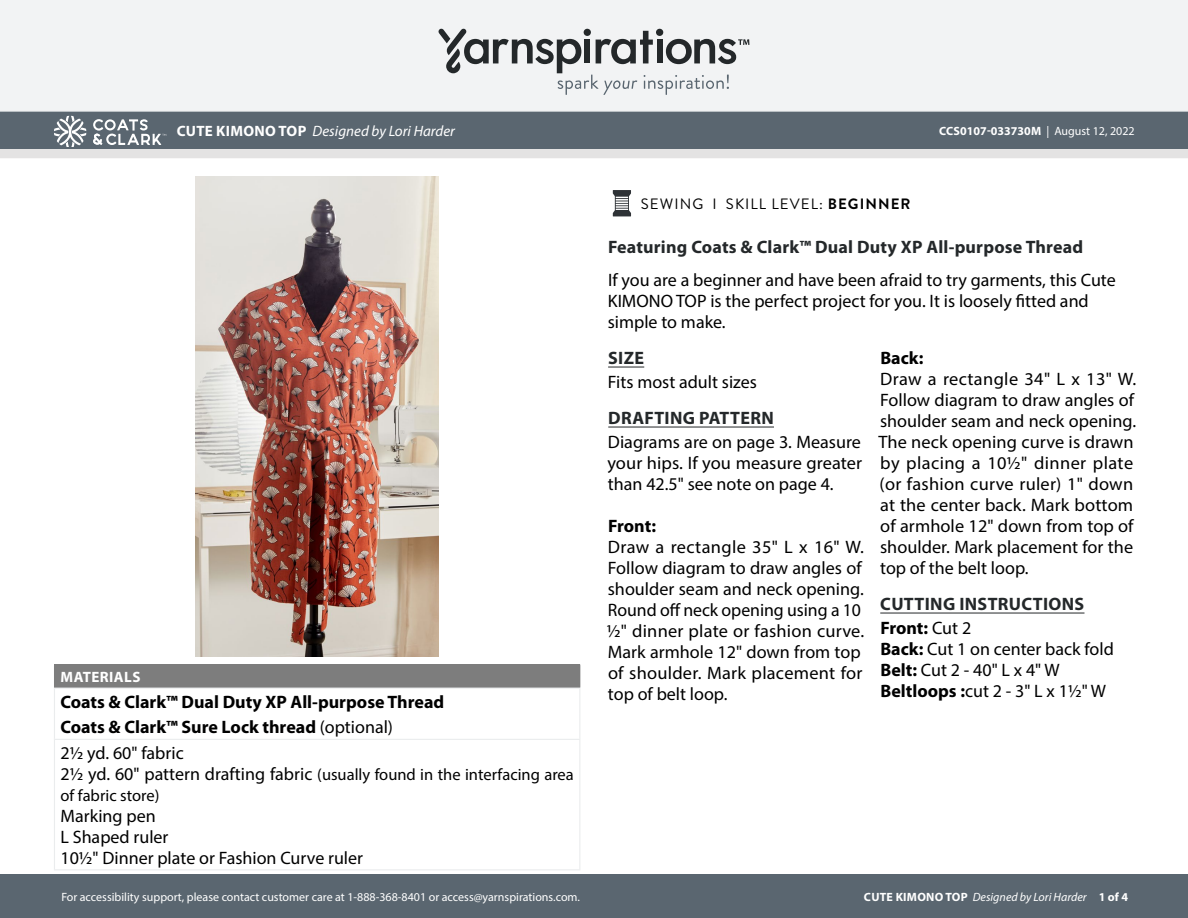
<style>
.page{position:relative;width:1188px;height:918px;background:#fff}
.page>*{position:absolute;margin:0;border:0;box-sizing:border-box;transform-origin:0 0}
.Body_-__With_auto_st{font:18px/21px "Myriad Pro";color:#000}
.Romance_Copy{font:18px/21px "Myriad Pro";color:#000}
.Materials_-_Brand{font:700 18px "Myriad Pro";color:#000}
.Material_-__Colors_i{font:18px "Myriad Pro";color:#000}
.Featuring{font:700 18px "Myriad Pro";letter-spacing:.01em;color:#24282a}
.Body_-_HEADERS_-_Und{font:700 18px "Myriad Pro";letter-spacing:.02em;color:#24282a}
.Body_-__With_auto_st-2{font:700 18px "Myriad Pro";letter-spacing:-.005em;color:#000}
.Material_-__Colors_i-2{font:16.5px/21px "Myriad Pro";color:#000}
.t1{font:italic 15px "Myriad Pro";color:#fff}
.Type_of_pattern___Sk{font:15px "Brandon Grotesque";letter-spacing:.07em;color:#000}
.Materials_-__Header{font:700 15px "Myriad Pro";letter-spacing:.03em;color:#fff}
.t2{font:12px "Myriad Pro";color:#fff}
.t3{font:italic 12px "Myriad Pro";color:#fff}
.t4{font:700 12px "Myriad Pro";color:#fff}
.s1{font-weight:700;font-style:normal}
.s2{font-weight:400}
.s3{font-size:18px}
.s4{font-weight:700}
</style>
<div class="page">
<div style="left:0;top:875px;width:1188px;height:43px;background:#5a6670"></div>
<div style="left:0;top:111px;width:1188px;height:38px;background:#5a6670"></div>
<div style="left:0;top:0;width:1188px;height:112px;background:#f2f3f4"></div>
<svg style="left:438px;top:29px;width:311px;height:66px"></svg>
<svg style="left:0;top:116px;width:1188px;height:42px"></svg>
<img style="left:196px;top:177px;width:243px;height:480px">
<hr style="left:608px;top:367px;width:36px;height:1px;background:#24282a">
<hr style="left:608px;top:427px;width:166px;height:1px;background:#24282a">
<hr style="left:880px;top:613px;width:204px;height:1px;background:#24282a">
<svg style="left:613px;top:190px;width:18px;height:26px"></svg>
<div style="left:54px;top:665px;width:526px;height:23px;background:#7d7d7d"></div>
<hr style="left:54px;top:664px;width:526px;height:1px;background:#7d7d7d">
<hr style="left:54px;top:688px;width:526px;height:1px;background:#eaeced">
<svg style="left:54px;top:687px;width:1px;height:52px"></svg>
<svg style="left:579px;top:687px;width:1px;height:52px"></svg>
<hr style="left:54px;top:740px;width:1px;height:129px;background:#eaeced">
<hr style="left:54px;top:869px;width:526px;height:1px;background:#eaeced">
<hr style="left:579px;top:740px;width:1px;height:129px;background:#eaeced">
<hr style="left:54px;top:739px;width:526px;height:1px;background:#eaeced">
<p class="t1" style="left:177px;top:122px;width:280px"><span class="s1">CUTE KIMONO TOP</span> Designed by Lori Harder</p>
<p class="t4" style="left:939px;top:123px;width:197px">CCS0107-033730M <span class="s2">| August 12, 2022</span></p>
<p class="Materials_-__Header" style="left:61px;top:667px;width:81px">MATERIALS</p>
<p class="Materials_-_Brand" style="left:60px;top:690px;width:385px">Coats &amp; Clark™ Dual Duty XP All-purpose Thread</p>
<p class="Materials_-_Brand" style="left:60px;top:716px;width:334px">Coats &amp; Clark™ Sure Lock thread <span class="s2">(optional)</span></p>
<p class="Material_-__Colors_i" style="left:60px;top:742px;width:125px">2½ yd. 60" fabric</p>
<p class="Material_-__Colors_i-2" style="left:60px;top:764px;width:515px"><span class="s3">2½ yd. 60" pattern drafting fabric</span> (usually found in the interfacing area of fabric store)</p>
<p class="Material_-__Colors_i" style="left:60px;top:805px;width:97px">Marking pen</p>
<p class="Material_-__Colors_i" style="left:60px;top:826px;width:110px">L Shaped ruler</p>
<p class="Material_-__Colors_i" style="left:60px;top:847px;width:304px">10½" Dinner plate or Fashion Curve ruler</p>
<p class="Type_of_pattern___Sk" style="left:641px;top:193px;width:271px">SEWING I SKILL LEVEL: <span class="s4">BEGINNER</span></p>
<p class="Featuring" style="left:608px;top:235px;width:477px">Featuring Coats &amp; Clark™ Dual Duty XP All-purpose Thread</p>
<p class="Romance_Copy" style="left:608px;top:269px;width:510px">If you are a beginner and have been afraid to try garments, this Cute<br>KIMONO TOP is the perfect project for you. It is loosely fitted and simple to make.</p>
<p class="Body_-_HEADERS_-_Und" style="left:608px;top:346px;width:37px">SIZE</p>
<p class="Body_-__With_auto_st" style="left:608px;top:371px;width:151px">Fits most adult sizes</p>
<p class="Body_-_HEADERS_-_Und" style="left:608px;top:406px;width:167px">DRAFTING PATTERN</p>
<p class="Body_-__With_auto_st" style="left:607px;top:431px;width:256px;text-align:justify">Diagrams are on page 3. Measure your hips. If you measure greater than 42.5" see note on page 4.</p>
<p class="Body_-__With_auto_st-2" style="left:608px;top:514px;width:49px">Front:</p>
<p class="Body_-__With_auto_st" style="left:607px;top:536px;width:259px">Draw a rectangle 35" L x 16" W.<br>Follow diagram to draw angles of shoulder seam and neck opening.<br>Round off neck opening using a 10 ½" dinner plate or fashion curve.<br>Mark armhole 12" down from top of shoulder. Mark placement for top of belt loop.</p>
<p class="Body_-__With_auto_st-2" style="left:880px;top:346px;width:45px">Back:</p>
<p class="Body_-__With_auto_st" style="left:878px;top:368px;width:259px">Draw a rectangle 34" L x 13" W.<br>Follow diagram to draw angles of shoulder seam and neck opening.<br>The neck opening curve is drawn by placing a 10½" dinner plate (or fashion curve ruler) 1" down at the center back. Mark bottom of armhole 12" down from top of shoulder. Mark placement for the top of the belt loop.</p>
<p class="Body_-_HEADERS_-_Und" style="left:880px;top:592px;width:206px">CUTTING INSTRUCTIONS</p>
<p class="Body_-__With_auto_st-2" style="left:880px;top:616px;width:92px">Front: <span class="s2">Cut 2</span></p>
<p class="Body_-__With_auto_st" style="left:880px;top:638px;width:235px"><span class="s4">Back:</span> Cut 1 on center back fold</p>
<p class="Body_-__With_auto_st" style="left:880px;top:659px;width:181px"><span class="s4">Belt:</span> Cut 2 - 40" L x 4" W</p>
<p class="Body_-__With_auto_st" style="left:880px;top:680px;width:227px"><span class="s4">Beltloops :</span>cut 2 - 3" L x 1½" W</p>
<p class="t2" style="left:61px;top:889px;width:520px">For accessibility support, please contact customer care at 1-888-368-8401 or access@yarnspirations.com.</p>
<p class="t3" style="left:864px;top:889px;width:266px"><span class="s1">CUTE KIMONO TOP</span> Designed by Lori Harder <span class="s1">1 of 4</span></p>
</div>
